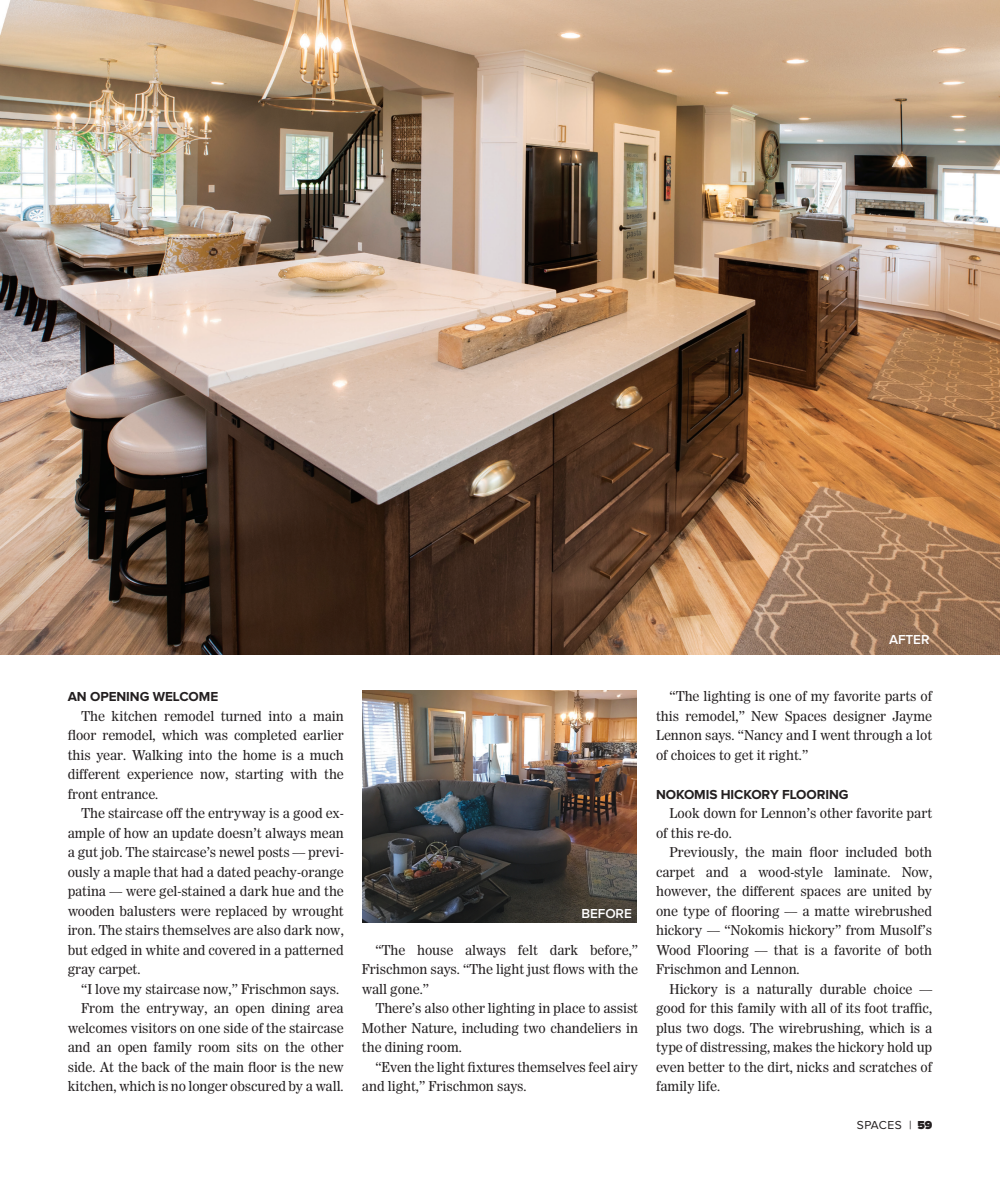
<style>
.page{position:relative;width:1001px;height:1191px;background:#fff}
.page>*{position:absolute;margin:0;border:0;box-sizing:border-box;transform-origin:0 0}
.t1{font:13.5px/19.5px "Worldwide";letter-spacing:-.005em;color:#231f20;text-align:justify}
.t2{font:700 13.5px "Proxima Nova";letter-spacing:-.005em;color:#231f20}
.t3{font:600 13.5px "Proxima Nova";letter-spacing:-.005em;color:#fff}
.t4{font:12px "Proxima Nova";letter-spacing:.04em;color:#231f20}
.s1{font-weight:900}
</style>
<div class="page">
<img style="left:0;top:0;width:999px;height:655px">
<img style="left:362px;top:690px;width:274px;height:232px">
<p class="t3" style="left:888px;top:632px;width:42px">AFTER</p>
<p class="t2" style="left:68px;top:689px;width:152px">AN OPENING WELCOME</p>
<p class="t1" style="left:68px;top:706px;width:278px;text-indent:14px">The kitchen remodel turned into a main floor remodel, which was completed earlier this year. Walking into the home is a much different experience now, starting with the front entrance.</p>
<p class="t1" style="left:68px;top:803px;width:278px;text-indent:14px">The staircase off the entryway is a good ex&shy;ample of how an update doesn’t always mean a gut job. The staircase’s newel posts — previ&shy;ously a maple that had a dated peachy-orange patina — were gel-stained a dark hue and the wooden balusters were replaced by wrought iron. The stairs themselves are also dark now, but edged in white and covered in a patterned gray carpet.</p>
<p class="t1" style="left:81px;top:978px;width:260px">“I love my staircase now,” Frischmon says.</p>
<p class="t1" style="left:81px;top:998px;width:264px">From the entryway, an open dining area</p>
<p class="t1" style="left:68px;top:1017px;width:277px">welcomes visitors on one side of the staircase</p>
<p class="t1" style="left:68px;top:1037px;width:277px">and an open family room sits on the other</p>
<p class="t1" style="left:68px;top:1056px;width:278px">side. At the back of the main floor is the new</p>
<p class="t1" style="left:68px;top:1076px;width:277px">kitchen, which is no longer obscured by a wall.</p>
<p class="t3" style="left:581px;top:905px;width:52px">BEFORE</p>
<p class="t1" style="left:362px;top:939px;width:278px;text-indent:14px">“The house always felt dark before,” Frischmon says. “The light just flows with the wall gone.”</p>
<p class="t1" style="left:362px;top:998px;width:277px;text-indent:14px">There’s also other lighting in place to assist Mother Nature, including two chandeliers in the dining room.</p>
<p class="t1" style="left:362px;top:1056px;width:278px;text-indent:14px">“Even the light fixtures themselves feel airy and light,” Frischmon says.</p>
<p class="t1" style="left:656px;top:686px;width:278px;text-indent:14px">“The lighting is one of my favorite parts of this remodel,” New Spaces designer Jayme Lennon says. “Nancy and I went through a lot of choices to get it right.”</p>
<p class="t2" style="left:656px;top:786px;width:194px">NOKOMIS HICKORY FLOORING</p>
<p class="t1" style="left:656px;top:803px;width:278px;text-indent:14px">Look down for Lennon’s other favorite part of this re-do.</p>
<p class="t1" style="left:656px;top:842px;width:278px;text-indent:14px">Previously, the main floor included both carpet and a wood-style laminate. Now, however, the different spaces are united by one type of flooring — a matte wirebrushed hickory — “Nokomis hickory” from Musolf’s Wood Flooring — that is a favorite of both Frischmon and Lennon.</p>
<p class="t1" style="left:656px;top:978px;width:278px;text-indent:14px">Hickory is a naturally durable choice — good for this family with all of its foot traffic, plus two dogs. The wirebrushing, which is a type of distressing, makes the hickory hold up even better to the dirt, nicks and scratches of family life.</p>
<p class="t4" style="left:856px;top:1118px;width:77px">SPACES | <span class="s1">59</span></p>
</div>
